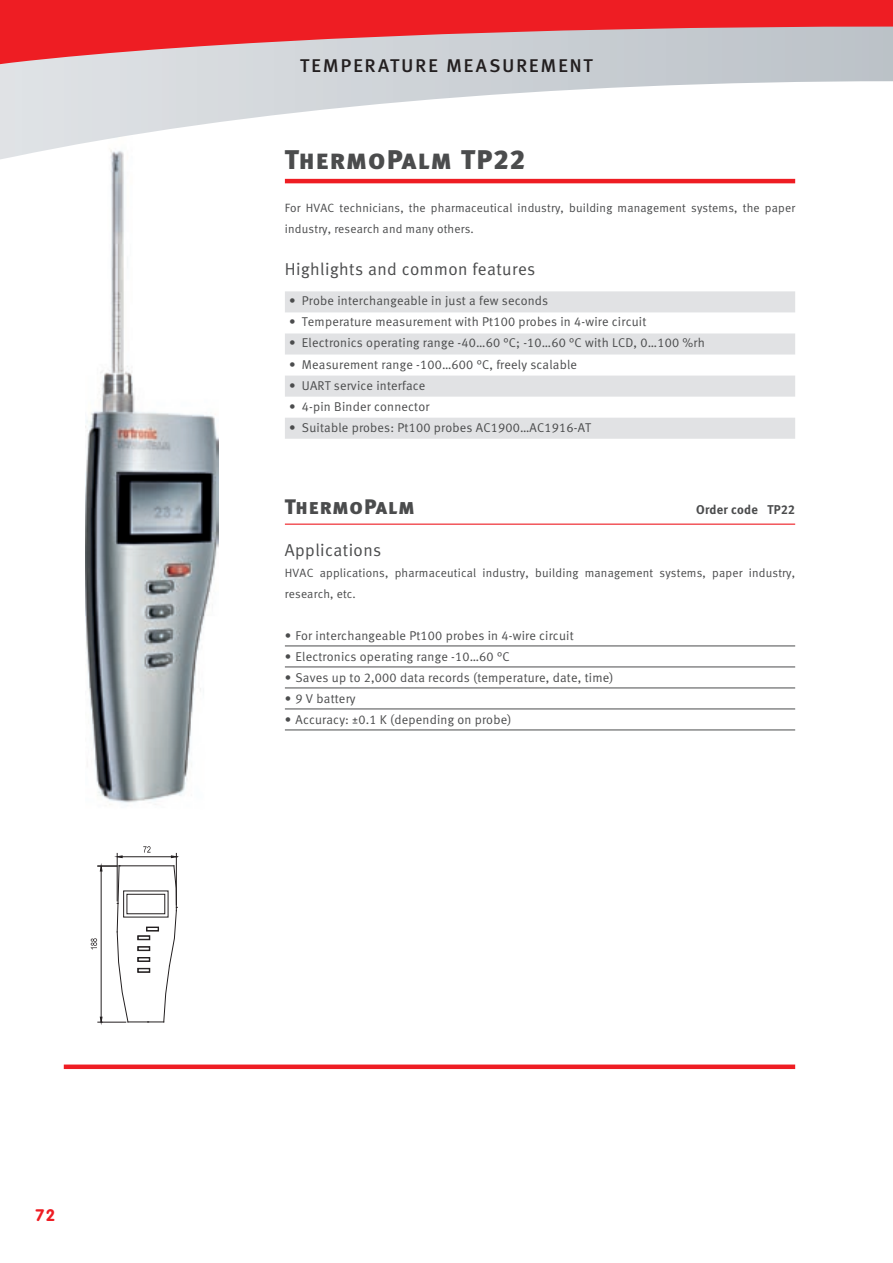
<style>
.page{position:relative;width:893px;height:1263px;background:#fff}
.page>*{position:absolute;margin:0;border:0;box-sizing:border-box;transform-origin:0 0}
.t1{font:27px "Meta Black LF Caps";letter-spacing:.045em;color:#4b4c4d}
.t2{font:21px "Meta Black LF Caps";letter-spacing:.035em;color:#4b4c4d}
.t3{font:18.45px "Meta Medium LF Caps";letter-spacing:.08em;color:#231f20;scale:1.04 1}
.t4{font:17.25px "Meta Normal LF";letter-spacing:.025em;color:#4b4c4d}
.t5{font:700 16.5px "VAG Rounded";color:#ee1d23}
.t6{font:12.75px "Meta Normal LF";letter-spacing:.015em;color:#4b4c4d}
.t7{font:12.75px "Meta Bold LF";letter-spacing:.02em;color:#4b4c4d}
.t8{font:12px/21px "Meta Normal LF";letter-spacing:.015em;color:#4b4c4d}
</style>
<div class="page">
<hr style="left:128px;top:1021px;width:36px;height:1px;background:#231f20">
<div style="left:146px;top:927px;width:13px;height:4px;border:1px solid #231f20"></div>
<div style="left:137px;top:935px;width:13px;height:5px;border:1px solid #231f20"></div>
<div style="left:137px;top:946px;width:13px;height:5px;border:1px solid #231f20"></div>
<div style="left:137px;top:957px;width:13px;height:5px;border:1px solid #231f20"></div>
<div style="left:137px;top:968px;width:13px;height:5px;border:1px solid #231f20"></div>
<hr style="left:119px;top:865px;width:55px;height:1px;background:#231f20">
<div style="left:127px;top:894px;width:38px;height:20px;border:1px solid #231f20"></div>
<hr style="left:117px;top:853px;width:1px;height:48px;background:#231f20">
<hr style="left:176px;top:853px;width:1px;height:52px;background:#231f20">
<hr style="left:122px;top:856px;width:49px;height:1px;background:#231f20">
<svg style="left:143px;top:846px;width:8px;height:6px"></svg>
<svg style="left:163px;top:865px;width:14px;height:158px"></svg>
<svg style="left:91px;top:865px;width:38px;height:158px"></svg>
<hr style="left:101px;top:871px;width:1px;height:146px;background:#231f20">
<img style="left:85px;top:162px;width:134px;height:643px">
<svg style="left:0;top:66px;width:892px;height:96px"></svg>
<svg style="left:0;top:0;width:892px;height:66px;background:#de696e"></svg>
<svg style="left:892px;top:0;width:1px;height:82px"></svg>
<div style="left:64px;top:1064px;width:731px;height:5px;background:#ee1d23"></div>
<hr style="left:285px;top:179px;width:510px;height:4px;background:#ee1d23">
<hr style="left:285px;top:524px;width:510px;height:1px;background:#ee1d23">
<hr style="left:285px;top:646px;width:510px;height:1px;background:#4b4c4d">
<hr style="left:285px;top:667px;width:510px;height:1px;background:#4b4c4d">
<hr style="left:285px;top:688px;width:510px;height:1px;background:#4b4c4d">
<hr style="left:285px;top:709px;width:510px;height:1px;background:#4b4c4d">
<hr style="left:285px;top:730px;width:510px;height:1px;background:#4b4c4d">
<svg style="left:285px;top:291px;width:510px;height:148px;fill:#e1e2e4"></svg>
<p class="t5" style="left:36px;top:1205px;width:21px">72</p>
<h3 class="t3" style="left:300px;top:54px;width:283px">TEMPERATURE MEASUREMENT</h3>
<h1 class="t1" style="left:285px;top:144px;width:241px">ThermoPalm TP22</h1>
<p class="t8" style="left:285px;top:197px;width:512px">For HVAC technicians, the pharmaceutical industry, building management systems, the paper industry, research and many others.</p>
<h3 class="t4" style="left:285px;top:258px;width:252px">Highlights and common features</h3>
<p class="t6" style="left:289px;top:293px;width:261px">• Probe interchangeable in just a few seconds</p>
<p class="t6" style="left:289px;top:314px;width:359px">• Temperature measurement with Pt100 probes in 4-wire circuit</p>
<p class="t6" style="left:289px;top:335px;width:417px">• Electronics operating range -40…60 °C; -10…60 °C with LCD, 0…100 %rh</p>
<p class="t6" style="left:289px;top:356px;width:289px">• Measurement range -100…600 °C, freely scalable</p>
<p class="t6" style="left:289px;top:377px;width:138px">• UART service interface</p>
<p class="t6" style="left:289px;top:398px;width:142px">• 4-pin Binder connector</p>
<p class="t6" style="left:289px;top:420px;width:303px">• Suitable probes: Pt100 probes AC1900…AC1916-AT</p>
<h2 class="t2" style="left:285px;top:495px;width:131px">ThermoPalm</h2>
<p class="t7" style="left:696px;top:502px;width:100px">Order code TP22</p>
<h3 class="t4" style="left:285px;top:540px;width:98px">Applications</h3>
<p class="t8" style="left:285px;top:562px;width:512px">HVAC applications, pharmaceutical industry, building management systems, paper industry, research, etc.</p>
<p class="t6" style="left:285px;top:628px;width:290px">• For interchangeable Pt100 probes in 4-wire circuit</p>
<p class="t6" style="left:285px;top:649px;width:226px">• Electronics operating range -10…60 °C</p>
<p class="t6" style="left:285px;top:670px;width:330px">• Saves up to 2,000 data records (temperature, date, time)</p>
<p class="t6" style="left:285px;top:691px;width:72px">• 9 V battery</p>
<p class="t6" style="left:285px;top:712px;width:228px">• Accuracy: ±0.1 K (depending on probe)</p>
</div>
